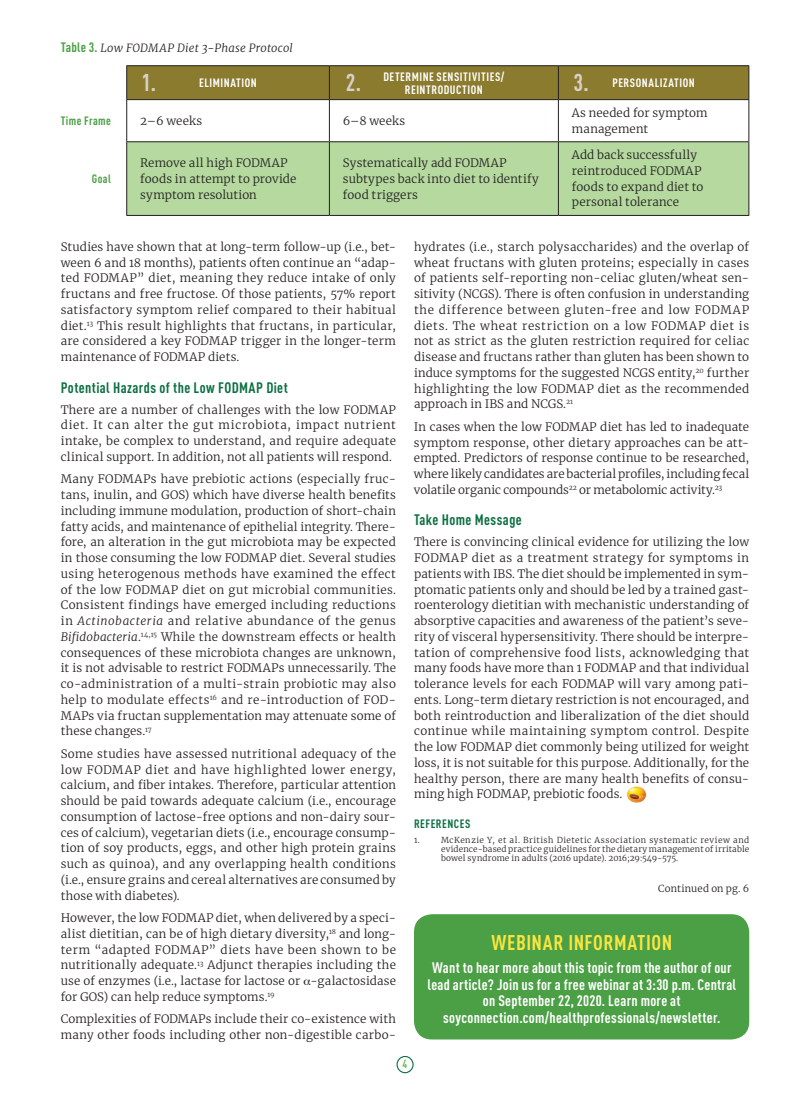
<style>
.page{position:relative;width:810px;height:1107px;background:#fff}
.page>*{position:absolute;margin:0;border:0;box-sizing:border-box;transform-origin:0 0}
.t1{font:700 condensed 24px "DINOT";color:#d9d1ca}
.t2{font:700 condensed 21px "DINOT";letter-spacing:.025em;color:#f8e541}
.t3{font:700 condensed 15px/16.5px "DINOT";letter-spacing:.015em;color:#fff;text-align:center}
.t4{font:700 condensed 15px "DINOT";letter-spacing:.025em;color:#0c6f42}
.t5{font:700 condensed 12px/12.8px "DINOT";letter-spacing:.045em;color:#fff;text-align:center}
.t6{font:700 condensed 12px "DINOT";letter-spacing:.035em;color:#4b9f45}
.t7{font:700 condensed 12px "DINOT";letter-spacing:.045em;color:#0c6f42}
.t8{font:700 condensed 12px "DINOT";color:#6dbe4b}
.t9{font:300 11.7px/15.8px "Merriweather";letter-spacing:.01em;color:#231f20;text-align:justify}
.t10{font:italic 300 11.25px "Merriweather";letter-spacing:.015em;color:#231f20}
.t11{font:300 9.75px "Merriweather";letter-spacing:.015em;color:#231f20}
.t12{font:300 8.25px/9px "Merriweather";letter-spacing:.01em;color:#231f20;text-align:justify}
.s1{font-family:"DINOT";font-weight:700;font-style:normal;font-stretch:condensed;font-size:13.5px;color:#4b9f45}
.s2{font-style:italic}
</style>
<div class="page">
<div style="left:397px;top:1056px;width:17px;height:17px;border:1px solid #0c6f42;border-radius:50%"></div>
<div style="left:414px;top:914px;width:335px;height:125px;background:#4b9f45;border-radius:18px"></div>
<img style="left:626px;top:786px;width:21px;height:17px">
<div style="left:127px;top:66px;width:621px;height:33px;background:#8b7b2e"></div>
<div style="left:127px;top:142px;width:621px;height:73px;background:#b5d99f"></div>
<hr style="left:126px;top:100px;width:1px;height:41px;background:#231f20">
<hr style="left:329px;top:100px;width:1px;height:41px;background:#231f20">
<hr style="left:558px;top:100px;width:1px;height:41px;background:#231f20">
<hr style="left:748px;top:100px;width:1px;height:41px;background:#231f20">
<hr style="left:126px;top:141px;width:203px;height:1px;background:#231f20">
<hr style="left:126px;top:142px;width:1px;height:73px;background:#231f20">
<hr style="left:329px;top:141px;width:229px;height:1px;background:#231f20">
<hr style="left:329px;top:142px;width:1px;height:73px;background:#231f20">
<hr style="left:558px;top:141px;width:191px;height:1px;background:#231f20">
<hr style="left:558px;top:142px;width:1px;height:73px;background:#231f20">
<hr style="left:748px;top:142px;width:1px;height:73px;background:#231f20">
<hr style="left:126px;top:215px;width:203px;height:1px;background:#231f20">
<hr style="left:329px;top:215px;width:229px;height:1px;background:#231f20">
<hr style="left:558px;top:215px;width:191px;height:1px;background:#231f20">
<hr style="left:126px;top:65px;width:203px;height:1px;background:#231f20">
<hr style="left:126px;top:66px;width:1px;height:33px;background:#231f20">
<hr style="left:126px;top:99px;width:203px;height:1px;background:#231f20">
<hr style="left:329px;top:65px;width:229px;height:1px;background:#231f20">
<hr style="left:329px;top:66px;width:1px;height:33px;background:#231f20">
<hr style="left:329px;top:99px;width:229px;height:1px;background:#231f20">
<hr style="left:558px;top:65px;width:191px;height:1px;background:#231f20">
<hr style="left:558px;top:66px;width:1px;height:33px;background:#231f20">
<hr style="left:748px;top:66px;width:1px;height:33px;background:#231f20">
<hr style="left:558px;top:99px;width:191px;height:1px;background:#231f20">
<p class="t10" style="left:61px;top:40px;width:234px"><span class="s1">Table 3.</span> Low FODMAP Diet 3-Phase Protocol</p>
<p class="t6" style="left:61px;top:112px;width:52px">Time Frame</p>
<p class="t6" style="left:92px;top:170px;width:21px">Goal</p>
<p class="t5" style="left:199px;top:76px;width:59px">ELIMINATION</p>
<p class="t5" style="left:383px;top:69px;width:123px">DETERMINE SENSITIVITIES/<br>REINTRODUCTION</p>
<p class="t5" style="left:612px;top:76px;width:84px">PERSONALIZATION</p>
<p class="t9" style="left:140px;top:112px;width:64px">2–6 weeks</p>
<p class="t9" style="left:343px;top:112px;width:64px">6–8 weeks</p>
<p class="t9" style="left:572px;top:105px;width:137px">As needed for symptom management</p>
<p class="t9" style="left:140px;top:155px;width:158px;text-align:left">Remove all high FODMAP foods in attempt to provide symptom resolution</p>
<p class="t9" style="left:343px;top:155px;width:197px;text-align:left">Systematically add FODMAP subtypes back into diet to identify food triggers</p>
<p class="t9" style="left:572px;top:147px;width:133px;text-align:left">Add back successfully reintroduced FODMAP foods to expand diet to personal tolerance</p>
<h1 class="t1" style="left:141px;top:65px;width:16px">1.</h1>
<h1 class="t1" style="left:346px;top:65px;width:17px">2.</h1>
<h1 class="t1" style="left:573px;top:65px;width:17px">3.</h1>
<p class="t9" style="left:61px;top:238px;width:337px">Studies have shown that at long-term follow-up (i.e., bet&shy;ween 6 and 18 months), patients often continue an “adap&shy;ted FODMAP” diet, meaning they reduce intake of only fructans and free fructose. Of those patients, 57% report satisfactory symptom relief compared to their habitual diet.<sup>13</sup> This result highlights that fructans, in particular, are considered a key FODMAP trigger in the longer-term maintenance of FODMAP diets.</p>
<p class="t4" style="left:61px;top:376px;width:229px">Potential Hazards of the Low FODMAP Diet</p>
<p class="t9" style="left:61px;top:401px;width:337px">There are a number of challenges with the low FODMAP diet. It can alter the gut microbiota, impact nutrient intake, be complex to understand, and require adequate clinical support. In addition, not all patients will respond.</p>
<p class="t9" style="left:61px;top:471px;width:337px">Many FODMAPs have prebiotic actions (especially fruc&shy;tans, inulin, and GOS) which have diverse health benefits including immune modulation, production of short-chain fatty acids, and maintenance of epithelial integrity. There&shy;fore, an alteration in the gut microbiota may be expected in those consuming the low FODMAP diet. Several studies using heterogenous methods have examined the effect of the low FODMAP diet on gut microbial communities.<br>Consistent findings have emerged including reductions in <span class="s2">Actinobacteria</span> and relative abundance of the genus <span class="s2">Bifidobacteria</span>.<sup>14,15</sup> While the downstream effects or health consequences of these microbiota changes are unknown, it is not advisable to restrict FODMAPs unnecessarily. The co-administration of a multi-strain probiotic may also help to modulate effects<sup>16</sup> and re-introduction of FOD-MAPs via fructan supplementation may attenuate some of these changes.<sup>17</sup></p>
<p class="t9" style="left:61px;top:745px;width:337px">Some studies have assessed nutritional adequacy of the low FODMAP diet and have highlighted lower energy, calcium, and fiber intakes. Therefore, particular attention should be paid towards adequate calcium (i.e., encourage consumption of lactose-free options and non-dairy sour&shy;ces of calcium), vegetarian diets (i.e., encourage consump&shy;tion of soy products, eggs, and other high protein grains such as quinoa), and any overlapping health conditions (i.e., ensure grains and cereal alternatives are consumed by those with diabetes).</p>
<p class="t9" style="left:61px;top:910px;width:337px">However, the low FODMAP diet, when delivered by a speci&shy;alist dietitian, can be of high dietary diversity,<sup>18</sup> and long&shy;term “adapted FODMAP” diets have been shown to be nutritionally adequate.<sup>13</sup> Adjunct therapies including the use of enzymes (i.e., lactase for lactose or -galactosidase for GOS) can help reduce symptoms.<sup>19</sup></p>
<p class="t9" style="left:61px;top:1011px;width:337px">Complexities of FODMAPs include their co-existence with many other foods including other non-digestible carbo-</p>
<p class="t9" style="left:414px;top:238px;width:337px">hydrates (i.e., starch polysaccharides) and the overlap of wheat fructans with gluten proteins; especially in cases of patients self-reporting non-celiac gluten/wheat sen&shy;sitivity (NCGS). There is often confusion in understanding the difference between gluten-free and low FODMAP diets. The wheat restriction on a low FODMAP diet is not as strict as the gluten restriction required for celiac disease and fructans rather than gluten has been shown to induce symptoms for the suggested NCGS entity,<sup>20</sup> further highlighting the low FODMAP diet as the recommended approach in IBS and NCGS.<sup>21</sup></p>
<p class="t9" style="left:414px;top:418px;width:337px">In cases when the low FODMAP diet has led to inadequate symptom response, other dietary approaches can be att&shy;empted. Predictors of response continue to be researched, where likely candidates are bacterial profiles, including fecal volatile organic compounds<sup>22</sup> or metabolomic activity.<sup>23</sup></p>
<p class="t4" style="left:414px;top:509px;width:109px">Take Home Message</p>
<p class="t9" style="left:414px;top:534px;width:337px">There is convincing clinical evidence for utilizing the low FODMAP diet as a treatment strategy for symptoms in patients with IBS. The diet should be implemented in sym&shy;ptomatic patients only and should be led by a trained gast&shy;roenterology dietitian with mechanistic understanding of absorptive capacities and awareness of the patient’s seve&shy;rity of visceral hypersensitivity. There should be interpre&shy;tation of comprehensive food lists, acknowledging that many foods have more than 1 FODMAP and that individual tolerance levels for each FODMAP will vary among pati&shy;ents. Long-term dietary restriction is not encouraged, and both reintroduction and liberalization of the diet should continue while maintaining symptom control. Despite the low FODMAP diet commonly being utilized for weight loss, it is not suitable for this purpose. Additionally, for the healthy person, there are many health benefits of consu&shy;ming high FODMAP, prebiotic foods.</p>
<p class="t7" style="left:414px;top:815px;width:58px">REFERENCES</p>
<p class="t12" style="left:414px;top:835px;width:7px">1.</p>
<p class="t12" style="left:441px;top:835px;width:310px">McKenzie Y, et al. British Dietetic Association systematic review and evidence-based practice guidelines for the dietary management of irritable bowel syndrome in adults (2016 update). 2016;29:549-575.</p>
<p class="t11" style="left:658px;top:881px;width:92px">Continued on pg. 6</p>
<h2 class="t2" style="left:491px;top:927px;width:182px">WEBINAR INFORMATION</h2>
<p class="t3" style="left:427px;top:959px;width:310px">Want to hear more about this topic from the author of our lead article? Join us for a free webinar at 3:30 p.m. Central on September 22, 2020. Learn more at soyconnection.com/healthprofessionals/newsletter.</p>
<p class="t8" style="left:403px;top:1055px;width:6px">4</p>
</div>
